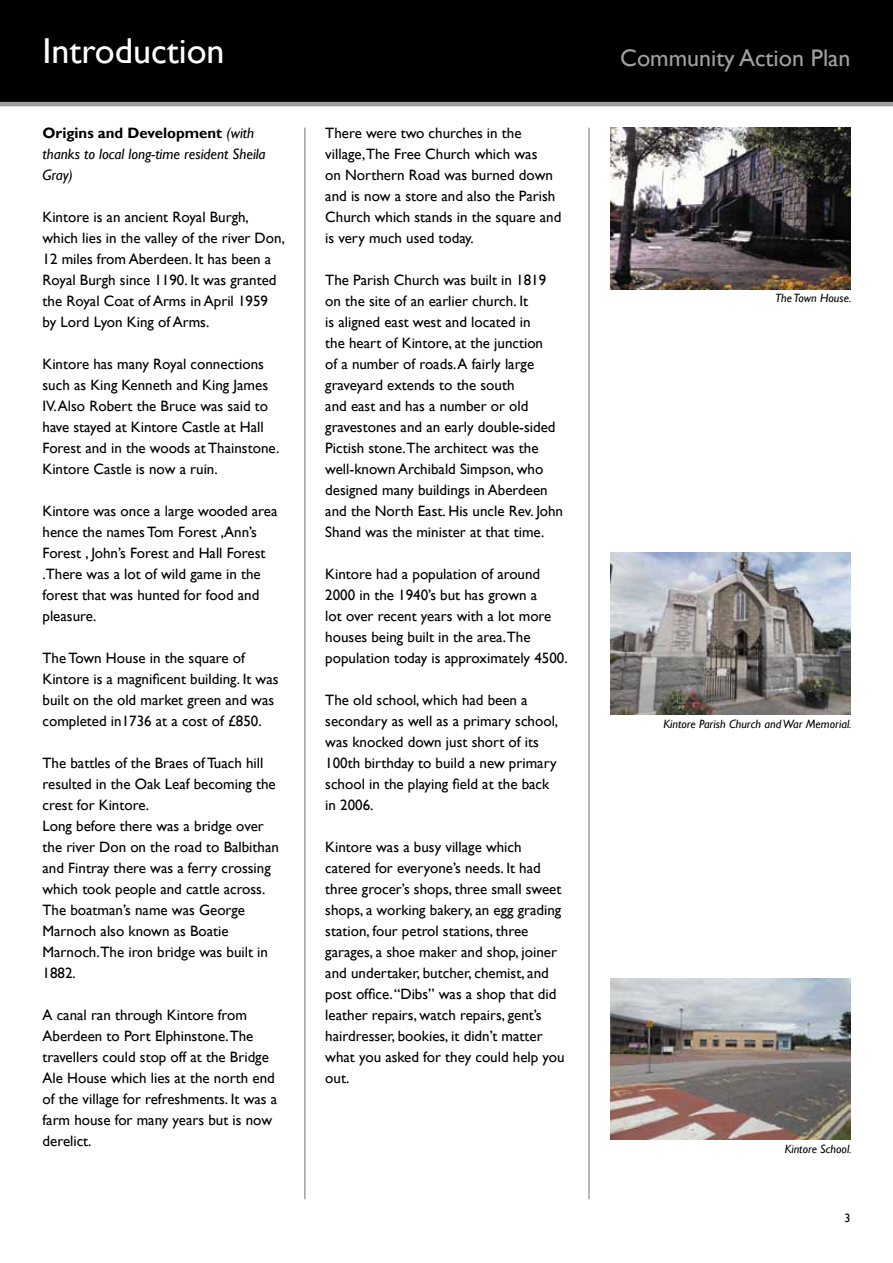
<style>
.page{position:relative;width:893px;height:1263px;background:#fff}
.page>*{position:absolute;margin:0;border:0;box-sizing:border-box;transform-origin:0 0}
.t1{font:36px "Gill Sans";color:#fff}
.t2{font:24px "Gill Sans";color:#a0a0a0}
.t3{font:15px/21px "Gill Sans";color:#000}
.t4{font:italic 15px/21px "Gill Sans";color:#000}
.t5{font:italic 12px "Gill Sans";color:#000}
.t6{font:12px "Gill Sans";color:#000}
.s1{font-weight:700;font-style:normal}
</style>
<div class="page">
<hr style="left:304px;top:128px;width:2px;height:1071px;background:#a0a0a0">
<hr style="left:588px;top:128px;width:2px;height:1071px;background:#a0a0a0">
<div style="left:0;top:0;width:893px;height:106px;background:#000"></div>
<img style="left:610px;top:128px;width:240px;height:161px">
<img style="left:610px;top:553px;width:240px;height:161px">
<img style="left:610px;top:978px;width:240px;height:162px">
<h1 class="t1" style="left:43px;top:30px;width:184px">Introduction</h1>
<h2 class="t2" style="left:620px;top:44px;width:232px">Community Action Plan</h2>
<p class="t4" style="left:43px;top:123px;width:225px"><span class="s1">Origins and Development</span> (with thanks to local long-time resident Sheila<br>Gray)</p>
<p class="t3" style="left:43px;top:207px;width:244px">Kintore is an ancient Royal Burgh, which lies in the valley of the river Don, 12 miles from Aberdeen. It has been a Royal Burgh since 1190. It was granted the Royal Coat of Arms in April 1959 by Lord Lyon King of Arms.</p>
<p class="t3" style="left:43px;top:354px;width:238px">Kintore has many Royal connections such as King Kenneth and King James IV. Also Robert the Bruce was said to have stayed at Kintore Castle at Hall Forest and in the woods at Thainstone.<br>Kintore Castle is now a ruin.</p>
<p class="t3" style="left:43px;top:501px;width:236px">Kintore was once a large wooded area hence the names Tom Forest ,Ann’s<br>Forest , John’s Forest and Hall Forest .There was a lot of wild game in the forest that was hunted for food and pleasure.</p>
<p class="t3" style="left:43px;top:648px;width:238px">The Town House in the square of Kintore is a magnificent building. It was built on the old market green and was completed in1736 at a cost of £850.</p>
<p class="t3" style="left:43px;top:753px;width:238px">The battles of the Braes of Tuach hill resulted in the Oak Leaf becoming the crest for Kintore.<br>Long before there was a bridge over the river Don on the road to Balbithan and Fintray there was a ferry crossing which took people and cattle across.<br>The boatman’s name was George<br>Marnoch also known as Boatie<br>Marnoch.The iron bridge was built in<br>1882.</p>
<p class="t3" style="left:43px;top:1005px;width:236px">A canal ran through Kintore from<br>Aberdeen to Port Elphinstone.The travellers could stop off at the Bridge<br>Ale House which lies at the north end of the village for refreshments. It was a farm house for many years but is now derelict.</p>
<p class="t3" style="left:325px;top:123px;width:238px">There were two churches in the village,The Free Church which was<br>on Northern Road was burned down and is now a store and also the Parish<br>Church which stands in the square and is very much used today.</p>
<p class="t3" style="left:325px;top:270px;width:239px">The Parish Church was built in 1819 on the site of an earlier church. It<br>is aligned east west and located in<br>the heart of Kintore, at the junction<br>of a number of roads. A fairly large graveyard extends to the south<br>and east and has a number or old gravestones and an early double-sided Pictish stone.The architect was the well-known Archibald Simpson, who designed many buildings in Aberdeen and the North East. His uncle Rev. John Shand was the minister at that time.</p>
<p class="t3" style="left:325px;top:564px;width:244px">Kintore had a population of around 2000 in the 1940’s but has grown a<br>lot over recent years with a lot more houses being built in the area.The population today is approximately 4500.</p>
<p class="t3" style="left:325px;top:690px;width:234px">The old school, which had been a secondary as well as a primary school, was knocked down just short of its<br>100th birthday to build a new primary school in the playing field at the back in 2006.</p>
<p class="t3" style="left:325px;top:837px;width:241px">Kintore was a busy village which catered for everyone’s needs. It had three grocer’s shops, three small sweet shops, a working bakery, an egg grading station, four petrol stations, three garages, a shoe maker and shop, joiner and undertaker, butcher, chemist, and post office. “Dibs” was a shop that did leather repairs, watch repairs, gent’s hairdresser, bookies, it didn’t matter what you asked for they could help you out.</p>
<p class="t5" style="left:775px;top:291px;width:78px">The Town House.</p>
<p class="t5" style="left:663px;top:717px;width:190px">Kintore Parish Church and War Memorial.</p>
<p class="t5" style="left:785px;top:1142px;width:68px">Kintore School.</p>
<p class="t6" style="left:844px;top:1210px;width:7px">3</p>
</div>
